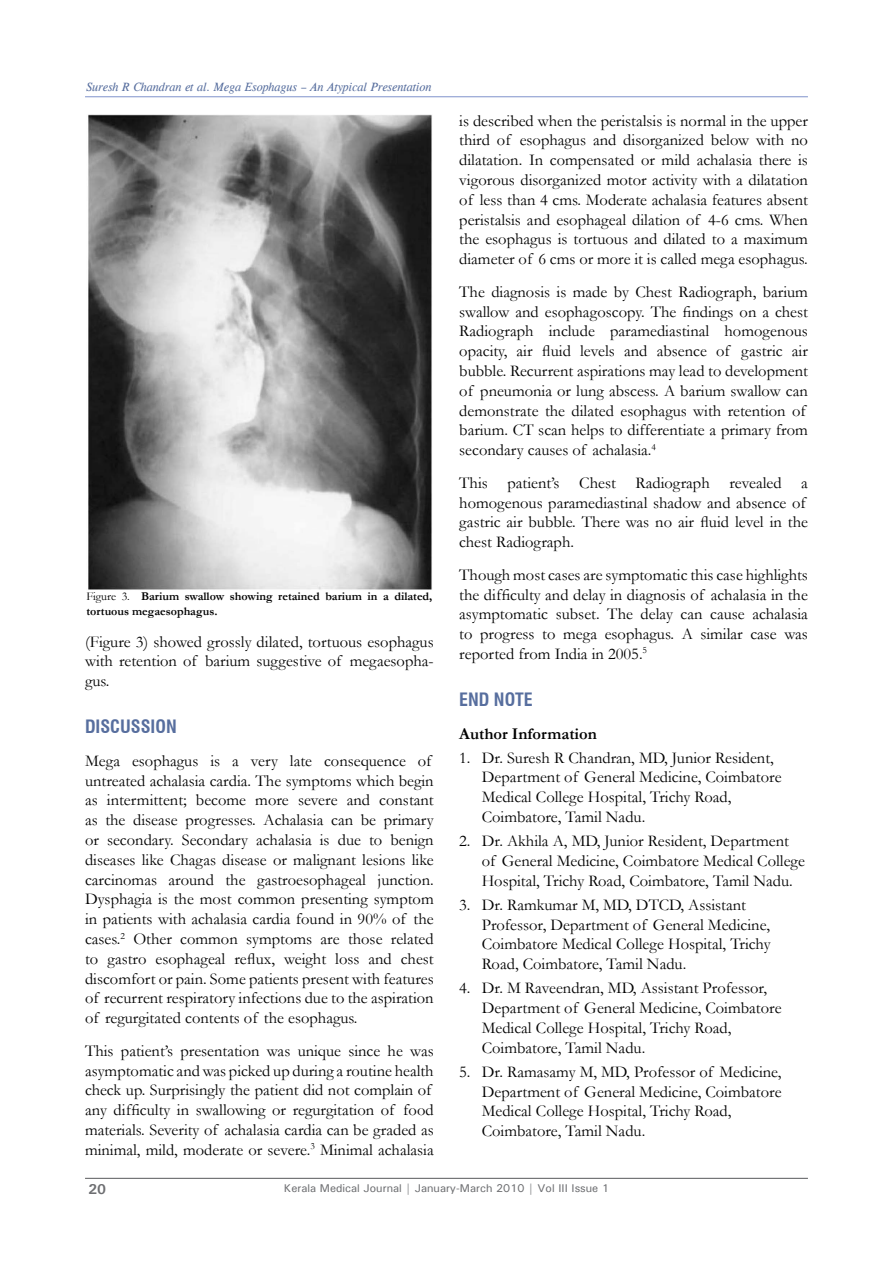
<style>
.page{position:relative;width:893px;height:1263px;background:#fff}
.page>*{position:absolute;margin:0;border:0;box-sizing:border-box;transform-origin:0 0}
.Head_1{font:700 condensed 18px "Swiss 721 BT";color:#576e9e}
.Para_1{font:16.5px/19.8px "Garamond";color:#000}
.Para_1-2{font:700 16.5px "Garamond";color:#000}
.t1{font:700 14.25px "Univers";color:#6d6e71}
.Para_1-3{font:700 12px/14.4px "Garamond";color:#000}
.t2{font:italic 12px "CG Times";color:#576e9e}
.t3{font:500 11.25px "Univers";color:#6d6e71}
.s1{font-weight:400}
</style>
<div class="page">
<hr style="left:85px;top:1178px;width:723px;height:1px;background:#58595b">
<hr style="left:85px;top:96px;width:723px;height:1px;background:#8d9fd1">
<img style="left:88px;top:115px;width:344px;height:475px">
<p class="t2" style="left:86px;top:80px;width:347px">Suresh R Chandran et al. Mega Esophagus – An Atypical Presentation</p>
<p class="Para_1-3" style="left:86px;top:589px;width:347px"><span class="s1">Figure 3.</span> Barium swallow showing retained barium in a dilated, tortuous megaesophagus.</p>
<p class="Para_1" style="left:85px;top:631px;width:350px;text-align:justify">(Figure 3) showed grossly dilated, tortuous esophagus with retention of barium suggestive of megaesopha&shy;gus.</p>
<p class="Head_1" style="left:85px;top:716px;width:93px">DISCUSSION</p>
<p class="Para_1" style="left:85px;top:750px;width:350px">Mega esophagus is a very late consequence of untreated achalasia cardia. The symptoms which begin as intermittent; become more severe and constant as the disease progresses. Achalasia can be primary or secondary. Secondary achalasia is due to benign diseases like Chagas disease or malignant lesions like carcinomas around the gastroesophageal junction.<br>Dysphagia is the most common presenting symptom in patients with achalasia cardia found in 90% of the cases.<sup>2</sup> Other common symptoms are those related to gastro esophageal reflux, weight loss and chest discomfort or pain. Some patients present with features of recurrent respiratory infections due to the aspiration of regurgitated contents of the esophagus.</p>
<p class="Para_1" style="left:85px;top:1040px;width:350px">This patient’s presentation was unique since he was asymptomatic and was picked up during a routine health check up. Surprisingly the patient did not complain of any difficulty in swallowing or regurgitation of food materials. Severity of achalasia cardia can be graded as minimal, mild, moderate or severe.<sup>3</sup> Minimal achalasia</p>
<p class="Para_1" style="left:459px;top:110px;width:350px;text-align:justify">is described when the peristalsis is normal in the upper third of esophagus and disorganized below with no dilatation. In compensated or mild achalasia there is vigorous disorganized motor activity with a dilatation of less than 4 cms. Moderate achalasia features absent peristalsis and esophageal dilation of 4-6 cms. When the esophagus is tortuous and dilated to a maximum diameter of 6 cms or more it is called mega esophagus.</p>
<p class="Para_1" style="left:459px;top:281px;width:350px">The diagnosis is made by Chest Radiograph, barium swallow and esophagoscopy. The findings on a chest Radiograph include paramediastinal homogenous opacity, air fluid levels and absence of gastric air bubble. Recurrent aspirations may lead to development of pneumonia or lung abscess. A barium swallow can demonstrate the dilated esophagus with retention of barium. CT scan helps to differentiate a primary from secondary causes of achalasia.<sup>4</sup></p>
<p class="Para_1" style="left:459px;top:472px;width:350px">This patient’s Chest Radiograph revealed a homogenous paramediastinal shadow and absence of gastric air bubble. There was no air fluid level in the chest Radiograph.</p>
<p class="Para_1" style="left:459px;top:564px;width:350px;text-align:justify">Though most cases are symptomatic this case highlights the difficulty and delay in diagnosis of achalasia in the asymptomatic subset. The delay can cause achalasia to progress to mega esophagus. A similar case was reported from India in 2005.<sup>5</sup></p>
<p class="Head_1" style="left:459px;top:689px;width:75px">END NOTE</p>
<p class="Para_1-2" style="left:459px;top:722px;width:139px">Author Information</p>
<p class="Para_1" style="left:482px;top:747px;width:301px;text-indent:-22px">1. Dr. Suresh R Chandran, MD, Junior Resident, Department of General Medicine, Coimbatore Medical College Hospital, Trichy Road, Coimbatore, Tamil Nadu.</p>
<p class="Para_1" style="left:482px;top:831px;width:325px;text-indent:-22px">2. Dr. Akhila A, MD, Junior Resident, Department of General Medicine, Coimbatore Medical College<br>Hospital, Trichy Road, Coimbatore, Tamil Nadu.</p>
<p class="Para_1" style="left:482px;top:894px;width:290px;text-indent:-22px">3. Dr. Ramkumar M, MD, DTCD, Assistant Professor, Department of General Medicine, Coimbatore Medical College Hospital, Trichy Road, Coimbatore, Tamil Nadu.</p>
<p class="Para_1" style="left:482px;top:978px;width:301px;text-indent:-22px">4. Dr. M Raveendran, MD, Assistant Professor, Department of General Medicine, Coimbatore Medical College Hospital, Trichy Road, Coimbatore, Tamil Nadu.</p>
<p class="Para_1" style="left:482px;top:1061px;width:301px;text-indent:-22px">5. Dr. Ramasamy M, MD, Professor of Medicine, Department of General Medicine, Coimbatore Medical College Hospital, Trichy Road, Coimbatore, Tamil Nadu.</p>
<p class="t1" style="left:88px;top:1180px;width:19px">20</p>
<p class="t3" style="left:284px;top:1181px;width:327px">Kerala Medical Journal | January-March 2010 | Vol III Issue 1</p>
</div>
